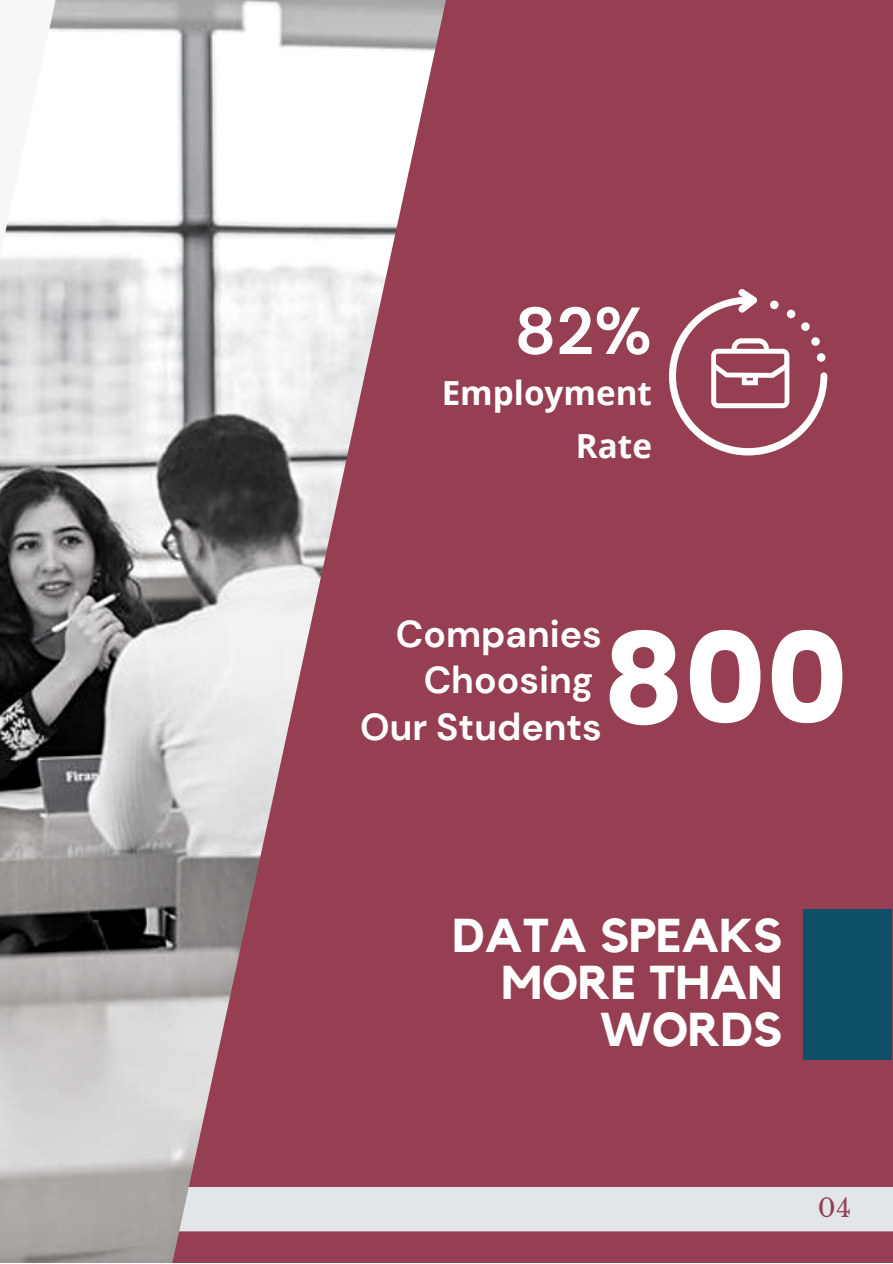
<style>
.page{position:relative;width:893px;height:1264px;background:#fff}
.page>*{position:absolute;margin:0;border:0;box-sizing:border-box;transform-origin:0 0}
.t1{font:700 125.55px "Poppins";color:#fff}
.t2{font:700 66.3px "DM Sans";color:#fff}
.t3{font:700 47.25px/47.1px "Kollektif";color:#fff;text-align:right}
.t4{font:700 37.35px "DM Sans";color:#fff}
.t5{font:700 33.15px/52.8px "Open Sans";color:#fff;text-align:right}
.t6{font:25.05px "Libre Baskerville";color:#963f52}
</style>
<div class="page">
<div style="left:446px;top:0;width:446px;height:1262px;background:#963f52"></div>
<div style="left:446px;top:1187px;width:446px;height:44px;background:#e2e6e8"></div>
<img style="left:0;top:0;width:446px;height:1262px">
<svg style="left:669px;top:289px;width:158px;height:166px"></svg>
<div style="left:816px;top:353px;width:9px;height:9px;background:#fff;border-radius:50%"></div>
<div style="left:811px;top:337px;width:8px;height:9px;background:#fff;border-radius:50%"></div>
<div style="left:801px;top:322px;width:8px;height:9px;background:#fff;border-radius:50%"></div>
<div style="left:786px;top:310px;width:9px;height:8px;background:#fff;border-radius:50%"></div>
<div style="left:770px;top:300px;width:8px;height:9px;background:#fff;border-radius:50%"></div>
<div style="left:803px;top:909px;width:89px;height:151px;background:#0d5068"></div>
<p class="t2" style="left:514px;top:288px;width:139px">82%</p>
<p class="t5" style="left:441px;top:365px;width:212px">Employment<br>Rate</p>
<p class="t4" style="left:396px;top:609px;width:207px">Companies</p>
<p class="t4" style="left:424px;top:656px;width:171px">Choosing</p>
<p class="t4" style="left:360px;top:703px;width:243px">Our Students</p>
<p class="t1" style="left:603px;top:591px;width:247px">800</p>
<p class="t3" style="left:452px;top:914px;width:331px">DATA SPEAKS<br>MORE THAN<br>WORDS</p>
<p class="t6" style="left:817px;top:1192px;width:35px">04</p>
</div>
